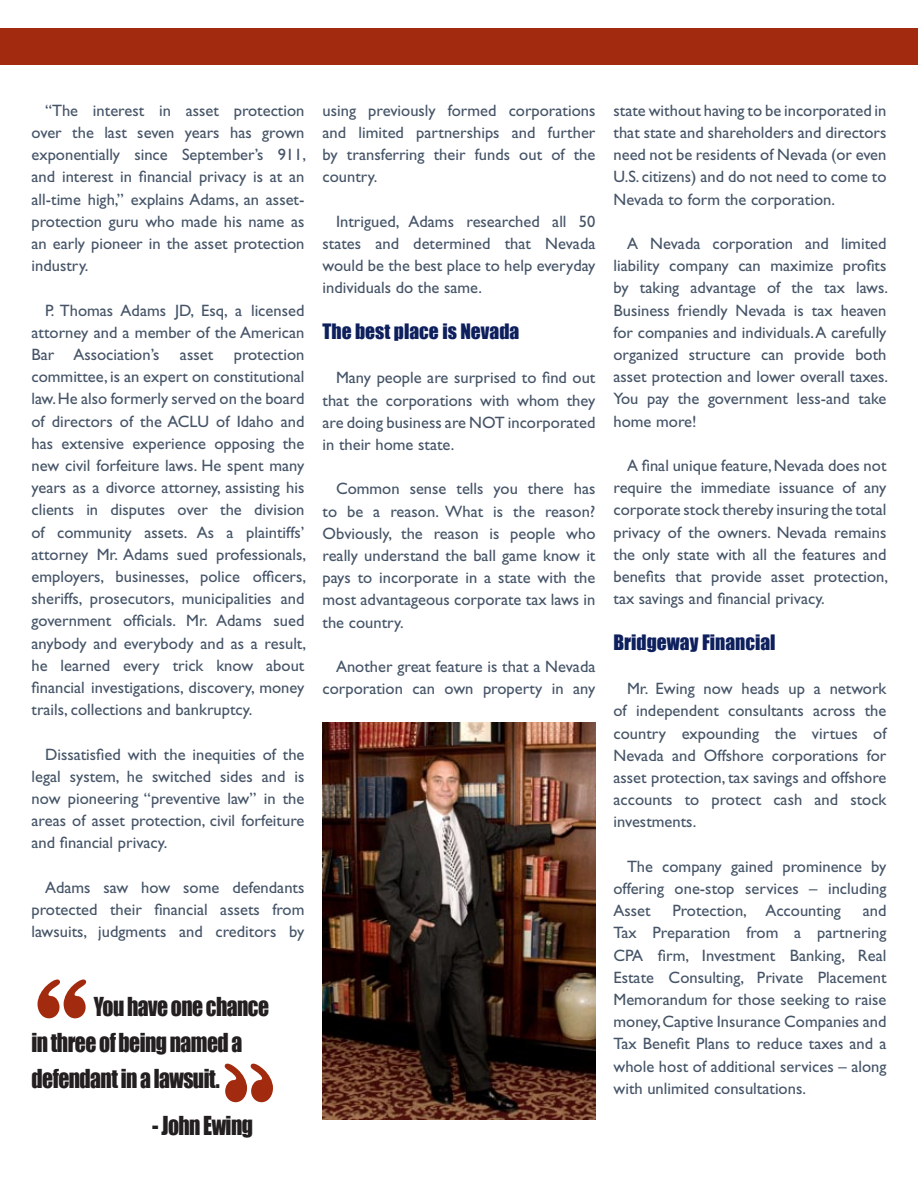
<style>
.page{position:relative;width:918px;height:1188px;background:#fff}
.page>*{position:absolute;margin:0;border:0;box-sizing:border-box;transform-origin:0 0}
.t1{font:24px/36px "Impact";letter-spacing:-.025em;color:#231f20;scale:.9 1}
.t2{font:19.5px "Impact";color:#0e1f5d}
.t3{font:16.5px/22.2px "Gill Sans";color:#455467;text-align:justify}
</style>
<div class="page">
<div style="left:0;top:28px;width:918px;height:37px;background:#a22b0f"></div>
<svg style="left:38px;top:979px;width:48px;height:39px"></svg>
<svg style="left:225px;top:1063px;width:48px;height:39px"></svg>
<img style="left:323px;top:723px;width:273px;height:397px">
<p class="t3" style="left:32px;top:99px;width:276px;text-indent:14px">“The interest in asset protection over the last seven years has grown exponentially since September’s 911, and interest in financial privacy is at an all-time high,” explains Adams, an asset&shy;protection guru who made his name as an early pioneer in the asset protection industry.</p>
<p class="t3" style="left:32px;top:299px;width:276px;text-indent:14px">P. Thomas Adams JD, Esq, a licensed attorney and a member of the American Bar Association’s asset protection committee, is an expert on constitutional law. He also formerly served on the board of directors of the ACLU of Idaho and has extensive experience opposing the new civil forfeiture laws. He spent many years as a divorce attorney, assisting his clients in disputes over the division of community assets. As a plaintiffs’ attorney Mr. Adams sued professionals, employers, businesses, police officers, sheriffs, prosecutors, municipalities and government officials. Mr. Adams sued anybody and everybody and as a result, he learned every trick know about financial investigations, discovery, money trails, collections and bankruptcy.</p>
<p class="t3" style="left:32px;top:743px;width:275px;text-indent:14px">Dissatisfied with the inequities of the legal system, he switched sides and is now pioneering “preventive law” in the areas of asset protection, civil forfeiture and financial privacy.</p>
<p class="t3" style="left:32px;top:876px;width:274px;text-indent:14px">Adams saw how some defendants protected their financial assets from lawsuits, judgments and creditors by</p>
<p class="t3" style="left:322px;top:99px;width:274px">using previously formed corporations and limited partnerships and further by transferring their funds out of the country.</p>
<p class="t3" style="left:322px;top:210px;width:275px;text-indent:14px">Intrigued, Adams researched all 50 states and determined that Nevada would be the best place to help everyday individuals do the same.</p>
<p class="t2" style="left:322px;top:319px;width:198px">The best place is Nevada</p>
<p class="t3" style="left:322px;top:367px;width:274px;text-indent:14px">Many people are surprised to find out that the corporations with whom they are doing business are NOT incorporated in their home state.</p>
<p class="t3" style="left:322px;top:478px;width:275px;text-indent:14px">Common sense tells you there has to be a reason. What is the reason?<br>Obviously, the reason is people who really understand the ball game know it pays to incorporate in a state with the most advantageous corporate tax laws in the country.</p>
<p class="t3" style="left:322px;top:656px;width:274px;text-align:right">Another great feature is that a Nevada corporation can own property in any</p>
<p class="t1" style="left:32px;top:989px;width:266px;text-indent:62px">You have one chance in three of being named a defendant in a lawsuit.</p>
<p class="t1" style="left:152px;top:1107px;width:113px">- John Ewing</p>
<p class="t3" style="left:614px;top:99px;width:275px">state without having to be incorporated in that state and shareholders and directors need not be residents of Nevada (or even U.S. citizens) and do not need to come to Nevada to form the corporation.</p>
<p class="t3" style="left:614px;top:233px;width:276px;text-indent:14px">A Nevada corporation and limited liability company can maximize profits by taking advantage of the tax laws.<br>Business friendly Nevada is tax heaven for companies and individuals. A carefully organized structure can provide both asset protection and lower overall taxes.<br>You pay the government less-and take home more!</p>
<p class="t3" style="left:614px;top:455px;width:276px;text-indent:14px">A final unique feature, Nevada does not require the immediate issuance of any corporate stock thereby insuring the total privacy of the owners. Nevada remains the only state with all the features and benefits that provide asset protection, tax savings and financial privacy.</p>
<p class="t2" style="left:614px;top:630px;width:164px">Bridgeway Financial</p>
<p class="t3" style="left:614px;top:678px;width:275px;text-indent:14px">Mr. Ewing now heads up a network of independent consultants across the country expounding the virtues of Nevada and Offshore corporations for asset protection, tax savings and offshore accounts to protect cash and stock investments.</p>
<p class="t3" style="left:614px;top:855px;width:274px;text-indent:14px">The company gained prominence by offering one-stop services – including Asset</p>
<p class="t3" style="left:672px;top:900px;width:170px">Protection, Accounting</p>
<p class="t3" style="left:614px;top:900px;width:275px;text-indent:249px">and Tax Preparation from a partnering CPA firm, Investment Banking, Real Estate Consulting, Private Placement Memorandum for those seeking to raise money, Captive Insurance Companies and Tax Benefit Plans to reduce taxes and a whole host of additional services – along with unlimited consultations.</p>
</div>
